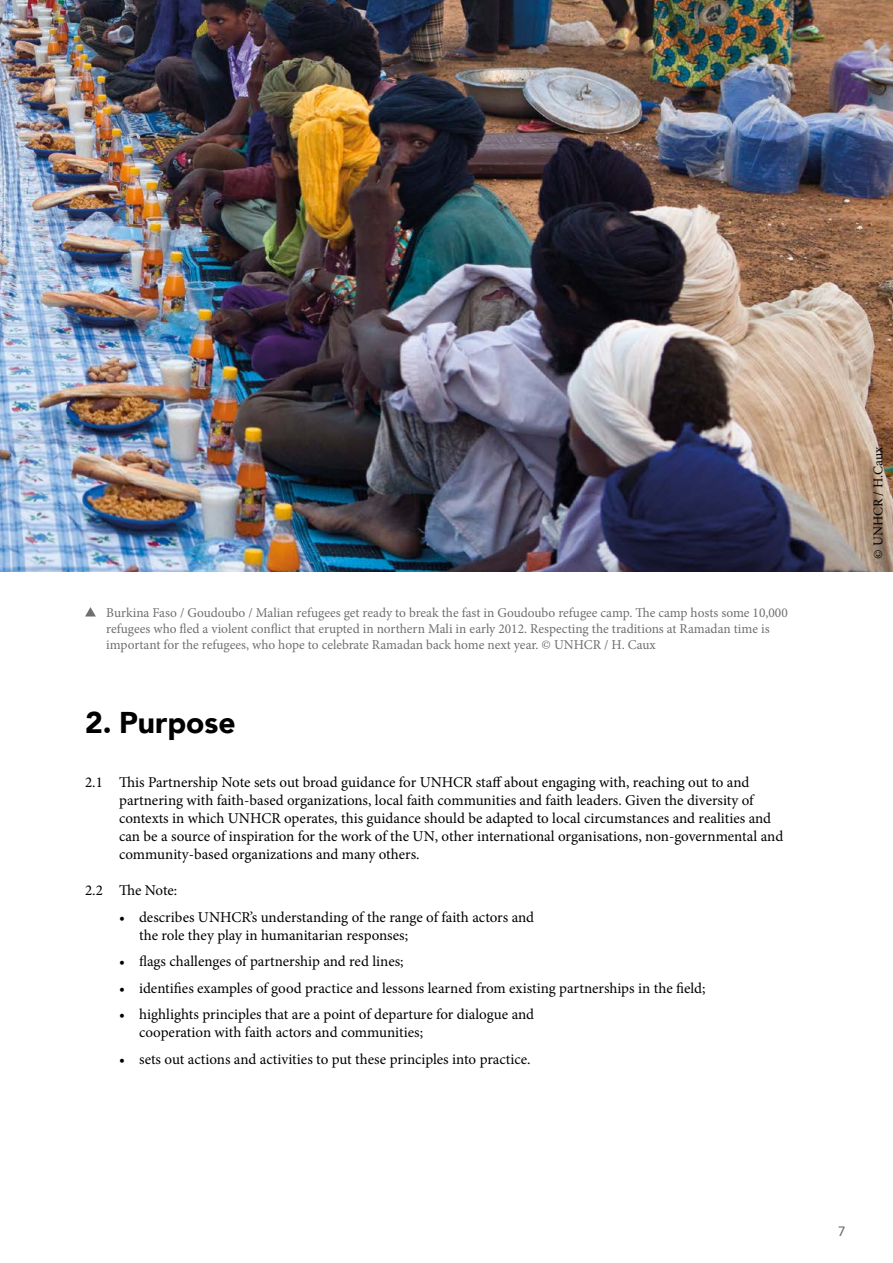
<style>
.page{position:relative;width:893px;height:1263px;background:#fff}
.page>*{position:absolute;margin:0;border:0;box-sizing:border-box;transform-origin:0 0}
.t1{font:900 30px "Avenir";color:#000}
.t2{font:15px/18px "Minion Pro";color:#000}
.t3{font:13.5px/16.2px "Minion Pro";color:#706f6f}
.t4{font:13.5px "Minion Pro";color:#000}
.t5{font:500 13.5px "Avenir";color:#706f6f}
</style>
<div class="page">
<img style="left:0;top:0;width:893px;height:571px">
<svg style="left:85px;top:607px;width:11px;height:9px"></svg>
<p class="t3" style="left:106px;top:605px;width:683px">Burkina Faso / Goudoubo / Malian refugees get ready to break the fast in Goudoubo refugee camp. The camp hosts some 10,000 refugees who fled a violent conflict that erupted in northern Mali in early 2012. Respecting the traditions at Ramadan time is important for the refugees, who hope to celebrate Ramadan back home next year. © UNHCR / H. Caux</p>
<h1 class="t1" style="left:85px;top:697px;width:152px">2. Purpose</h1>
<p class="t2" style="left:119px;top:773px;width:666px;text-indent:-34px">2.1 This Partnership Note sets out broad guidance for UNHCR staff about engaging with, reaching out to and partnering with faith-based organizations, local faith communities and faith leaders. Given the diversity of contexts in which UNHCR operates, this guidance should be adapted to local circumstances and realities and can be a source of inspiration for the work of the UN, other international organisations, non-governmental and community-based organizations and many others.</p>
<p class="t2" style="left:85px;top:881px;width:94px">2.2 The Note:</p>
<p class="t2" style="left:139px;top:908px;width:397px;text-indent:-20px">• describes UNHCR’s understanding of the range of faith actors and the role they play in humanitarian responses;</p>
<p class="t2" style="left:119px;top:952px;width:286px">• flags challenges of partnership and red lines;</p>
<p class="t2" style="left:119px;top:979px;width:588px">• identifies examples of good practice and lessons learned from existing partnerships in the field;</p>
<p class="t2" style="left:139px;top:1005px;width:397px;text-indent:-20px">• highlights principles that are a point of departure for dialogue and cooperation with faith actors and communities;</p>
<p class="t2" style="left:119px;top:1050px;width:413px">• sets out actions and activities to put these principles into practice.</p>
<p class="t4" style="left:869px;top:559px;width:114px;rotate:-90deg">© UNHCR / H.Caux</p>
<p class="t5" style="left:838px;top:1219px;width:9px">7</p>
</div>
